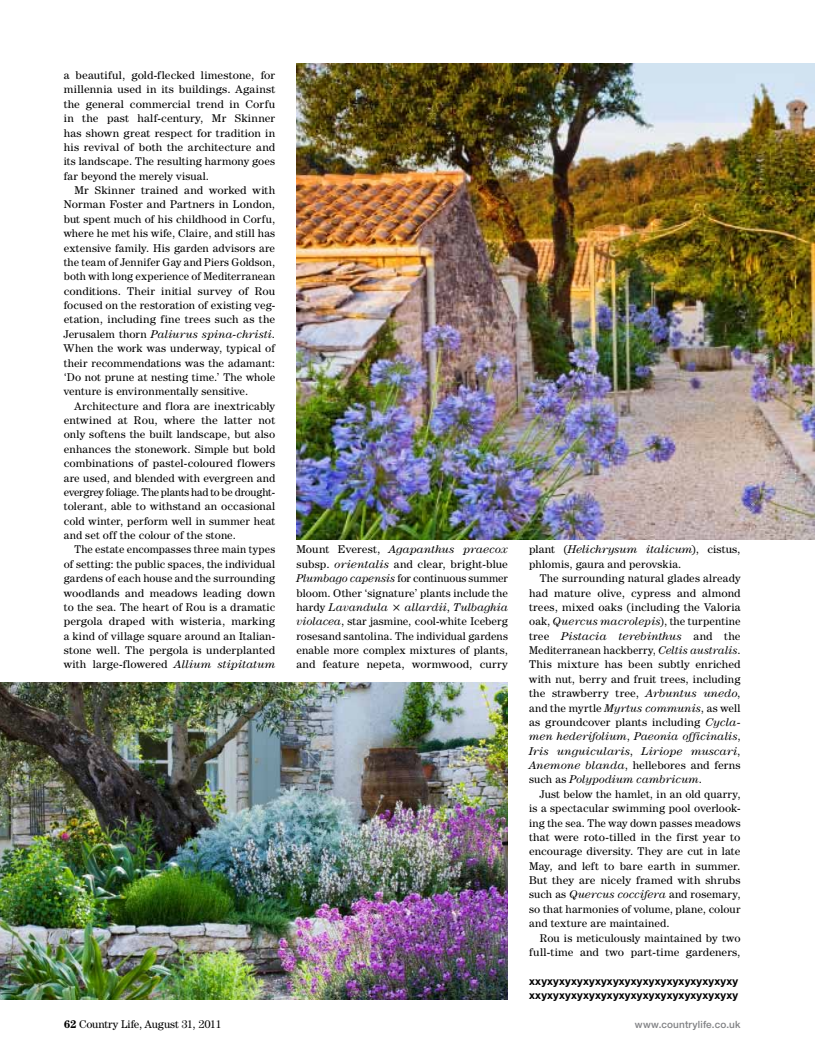
<style>
.page{position:relative;width:815px;height:1063px;background:#fff}
.page>*{position:absolute;margin:0;border:0;box-sizing:border-box;transform-origin:0 0}
.t1{font:11.25px/14.4px "Century IT Cby BT";letter-spacing:.01em;color:#000;text-align:justify}
.t2{font:11.25px "Century IT Cby BT";letter-spacing:-.015em;color:#000}
.t3{font:700 11px/14.4px "Helvetica Neue";letter-spacing:.02em;color:#000}
.t4{font:500 10px "Helvetica Neue";letter-spacing:.015em;color:#808184}
.s1{font-style:italic}
.s2{font-weight:700}
</style>
<div class="page">
<img style="left:0;top:683px;width:508px;height:316px">
<img style="left:296px;top:64px;width:519px;height:475px">
<p class="t1" style="left:64px;top:68px;width:213px">a beautiful, gold-flecked limestone, for millennia used in its buildings. Against the general commercial trend in Corfu in the past half-century, Mr Skinner has shown great respect for tradition in his revival of both the architecture and its landscape. The resulting harmony goes far beyond the merely visual.</p>
<p class="t1" style="left:64px;top:183px;width:213px;text-indent:11px">Mr Skinner trained and worked with Norman Foster and Partners in London, but spent much of his childhood in Corfu, where he met his wife, Claire, and still has extensive family. His garden advisors are the team of Jennifer Gay and Piers Goldson, both with long experience of Mediterranean conditions. Their initial survey of Rou focused on the restoration of existing veg&shy;etation, including fine trees such as the Jerusalem thorn <span class="s1">Paliurus spina-christi</span>.<br>When the work was underway, typical of their recommendations was the adamant: ‘Do not prune at nesting time.’ The whole venture is environmentally sensitive.</p>
<p class="t1" style="left:64px;top:398px;width:213px;text-indent:11px">Architecture and flora are inextricably entwined at Rou, where the latter not only softens the built landscape, but also enhances the stonework. Simple but bold combinations of pastel-coloured flowers are used, and blended with evergreen and evergrey foliage. The plants had to be drought&shy;tolerant, able to withstand an occasional cold winter, perform well in summer heat and set off the colour of the stone.</p>
<p class="t1" style="left:64px;top:542px;width:213px;text-indent:11px">The estate encompasses three main types of setting: the public spaces, the individual gardens of each house and the surrounding woodlands and meadows leading down to the sea. The heart of Rou is a dramatic pergola draped with wisteria, marking a kind of village square around an Italian&shy;stone well. The pergola is underplanted with large-flowered <span class="s1">Allium stipitatum</span></p>
<p class="t1" style="left:296px;top:542px;width:213px">Mount Everest, <span class="s1">Agapanthus praecox </span>subsp. <span class="s1">orientalis</span> and clear, bright-blue <span class="s1">Plumbago capensis</span> for continuous summer bloom. Other ‘signature’ plants include the hardy <span class="s1">Lavandula</span> × <span class="s1">allardii</span>, <span class="s1">Tulbaghia violacea</span>, star jasmine, cool-white Iceberg rosesand santolina. The individual gardens enable more complex mixtures of plants, and feature nepeta, wormwood, curry</p>
<p class="t1" style="left:529px;top:542px;width:213px">plant (<span class="s1">Helichrysum italicum</span>), cistus, phlomis, gaura and perovskia.</p>
<p class="t1" style="left:529px;top:571px;width:213px;text-indent:11px">The surrounding natural glades already had mature olive, cypress and almond trees, mixed oaks (including the Valoria oak, <span class="s1">Quercus macrolepis</span>), the turpentine tree <span class="s1">Pistacia terebinthus</span> and the Mediterranean hackberry, <span class="s1">Celtis australis</span>.<br>This mixture has been subtly enriched with nut, berry and fruit trees, including the strawberry tree, <span class="s1">Arbuntus unedo</span>, and the myrtle <span class="s1">Myrtus communis</span>, as well as groundcover plants including <span class="s1">Cycla&shy;men hederifolium</span>, <span class="s1">Paeonia officinalis</span>, <span class="s1">Iris unguicularis</span>, <span class="s1">Liriope muscari</span>, <span class="s1">Anemone blanda</span>, hellebores and ferns such as <span class="s1">Polypodium cambricum</span>.</p>
<p class="t1" style="left:529px;top:787px;width:213px;text-indent:11px">Just below the hamlet, in an old quarry, is a spectacular swimming pool overlook&shy;ing the sea. The way down passes meadows that were roto-tilled in the first year to encourage diversity. They are cut in late May, and left to bare earth in summer.<br>But they are nicely framed with shrubs such as <span class="s1">Quercus coccifera</span> and rosemary, so that harmonies of volume, plane, colour and texture are maintained.</p>
<p class="t1" style="left:529px;top:930px;width:213px;text-align:right">Rou is meticulously maintained by two full-time and two part-time gardeners,</p>
<p class="t3" style="left:529px;top:973px;width:210px">xxyxyxyxyxyxyxyxyxyxyxyxyxyxyxyxyxy xxyxyxyxyxyxyxyxyxyxyxyxyxyxyxyxyxy</p>
<p class="t2" style="left:64px;top:1017px;width:160px"><span class="s2">62</span> Country Life, August 31, 2011</p>
<p class="t4" style="left:635px;top:1018px;width:107px">www.countrylife.co.uk</p>
</div>
